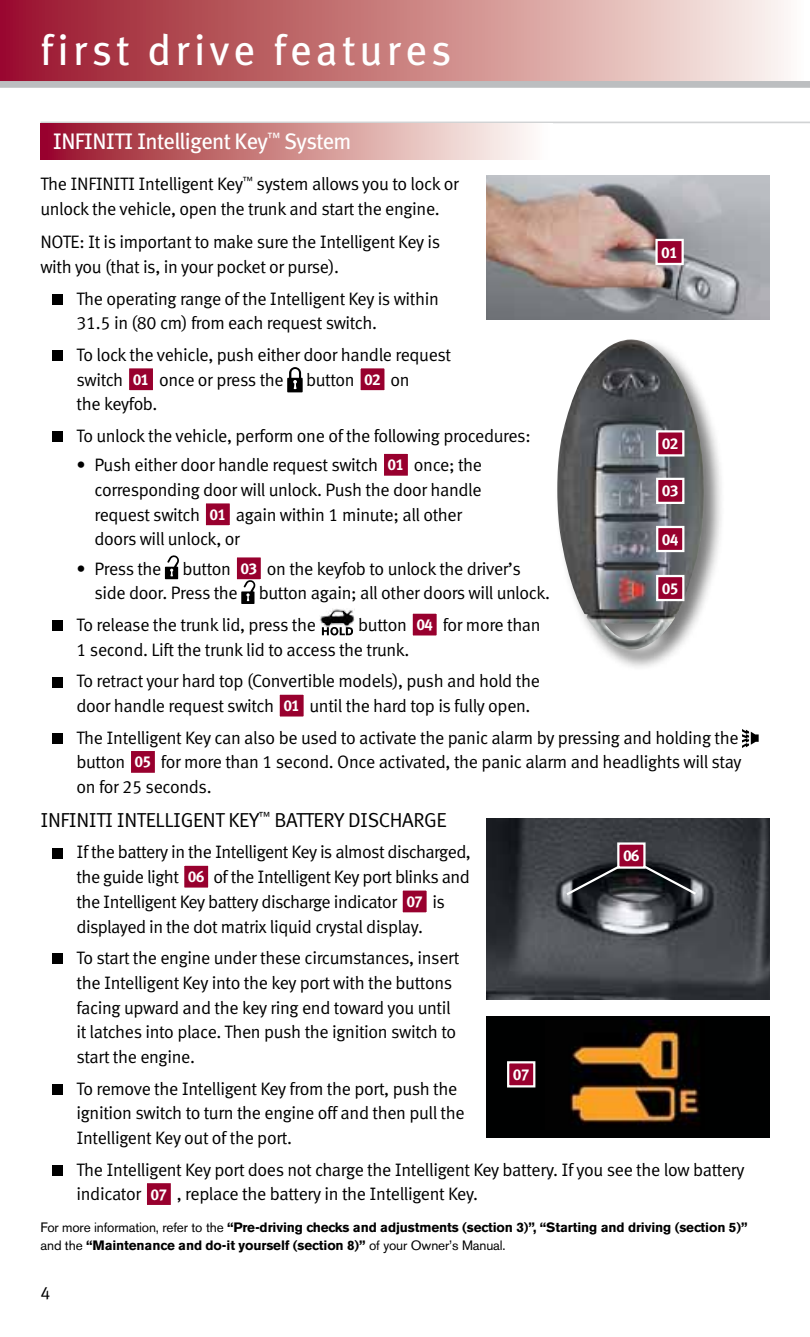
<style>
.page{position:relative;width:810px;height:1337px;background:#fff}
.page>*{position:absolute;margin:0;border:0;box-sizing:border-box;transform-origin:0 0}
.t1{font:42.75px "Infiniti Meta";letter-spacing:.095em;color:#fff}
.t2{font:22.5px "Infiniti Meta";letter-spacing:-.03em;color:#fff}
.t3{font:20.25px "Infiniti Meta Normal";letter-spacing:-.02em;color:#000}
.t4{font:18px/24.8px "Infiniti Meta Normal";letter-spacing:-.02em;color:#000}
.t5{font:700 15.75px "Infiniti Meta";letter-spacing:-.06em;color:#fff}
.t6{font:700 13.5px/18px "Akzidenz Grotesk BE";letter-spacing:-.01em;color:#000}
.s1{font-family:"Infiniti Meta";font-weight:700;font-size:15.75px;color:#fff}
.s2{font-weight:400}
</style>
<div class="page">
<div style="left:0;top:0;width:810px;height:81px;background:linear-gradient(to right,#981122,#fef8ed)"></div>
<div style="left:0;top:81px;width:810px;height:7px;background:#bcbec0"></div>
<div style="left:52px;top:294px;width:10px;height:11px;background:#000"></div>
<div style="left:52px;top:350px;width:10px;height:11px;background:#000"></div>
<div style="left:128px;top:367px;width:26px;height:24px;background:#98002e"></div>
<div style="left:127px;top:366px;width:28px;height:26px;border:2px solid #fff"></div>
<svg style="left:287px;top:367px;width:16px;height:25px"></svg>
<div style="left:359px;top:367px;width:27px;height:24px;background:#98002e"></div>
<div style="left:358px;top:366px;width:29px;height:26px;border:2px solid #fff"></div>
<div style="left:52px;top:431px;width:10px;height:11px;background:#000"></div>
<div style="left:383px;top:453px;width:26px;height:24px;background:#98002e"></div>
<div style="left:382px;top:451px;width:28px;height:27px;border:2px solid #fff"></div>
<div style="left:205px;top:502px;width:26px;height:24px;background:#98002e"></div>
<div style="left:204px;top:501px;width:28px;height:26px;border:2px solid #fff"></div>
<svg style="left:165px;top:555px;width:14px;height:24px"></svg>
<div style="left:236px;top:556px;width:26px;height:24px;background:#98002e"></div>
<div style="left:235px;top:555px;width:28px;height:26px;border:2px solid #fff"></div>
<svg style="left:241px;top:580px;width:14px;height:24px"></svg>
<div style="left:52px;top:620px;width:10px;height:11px;background:#000"></div>
<img style="left:320px;top:609px;width:34px;height:18px">
<svg style="left:322px;top:627px;width:31px;height:8px"></svg>
<div style="left:412px;top:612px;width:26px;height:24px;background:#98002e"></div>
<div style="left:411px;top:611px;width:28px;height:27px;border:2px solid #fff"></div>
<div style="left:52px;top:676px;width:10px;height:11px;background:#000"></div>
<div style="left:279px;top:693px;width:26px;height:24px;background:#98002e"></div>
<div style="left:278px;top:692px;width:28px;height:27px;border:2px solid #fff"></div>
<div style="left:52px;top:733px;width:10px;height:10px;background:#000"></div>
<svg style="left:742px;top:729px;width:17px;height:19px"></svg>
<div style="left:130px;top:750px;width:26px;height:24px;background:#98002e"></div>
<div style="left:129px;top:748px;width:28px;height:27px;border:2px solid #fff"></div>
<div style="left:52px;top:847px;width:10px;height:11px;background:#000"></div>
<div style="left:183px;top:864px;width:26px;height:24px;background:#98002e"></div>
<div style="left:182px;top:863px;width:28px;height:27px;border:2px solid #fff"></div>
<div style="left:402px;top:889px;width:26px;height:24px;background:#98002e"></div>
<div style="left:401px;top:888px;width:28px;height:26px;border:2px solid #fff"></div>
<div style="left:52px;top:953px;width:10px;height:11px;background:#000"></div>
<div style="left:52px;top:1084px;width:10px;height:10px;background:#000"></div>
<div style="left:52px;top:1165px;width:10px;height:10px;background:#000"></div>
<div style="left:146px;top:1182px;width:26px;height:24px;background:#98002e"></div>
<div style="left:145px;top:1180px;width:28px;height:27px;border:2px solid #fff"></div>
<hr style="left:40px;top:122px;width:770px;height:1px;background:#d1d3d4">
<div style="left:40px;top:123px;width:513px;height:36px;background:linear-gradient(to right,#991123,#fffffa)"></div>
<img style="left:486px;top:176px;width:284px;height:144px">
<div style="left:657px;top:240px;width:26px;height:24px;background:#98002e"></div>
<div style="left:655px;top:239px;width:29px;height:26px;border:2px solid #fff"></div>
<div style="left:555px;top:338px;width:171px;height:333px;background:#000;opacity:.53"></div>
<img style="left:557px;top:339px;width:149px;height:313px">
<div style="left:657px;top:431px;width:26px;height:24px;background:#98002e"></div>
<div style="left:656px;top:430px;width:28px;height:26px;border:2px solid #fff"></div>
<div style="left:657px;top:479px;width:26px;height:24px;background:#98002e"></div>
<div style="left:656px;top:478px;width:28px;height:26px;border:2px solid #fff"></div>
<div style="left:657px;top:527px;width:26px;height:24px;background:#98002e"></div>
<div style="left:656px;top:526px;width:28px;height:26px;border:2px solid #fff"></div>
<div style="left:657px;top:576px;width:26px;height:24px;background:#98002e"></div>
<div style="left:656px;top:575px;width:28px;height:26px;border:2px solid #fff"></div>
<img style="left:486px;top:818px;width:284px;height:181px">
<div style="left:618px;top:843px;width:26px;height:24px;background:#98002e"></div>
<div style="left:617px;top:842px;width:29px;height:26px;border:2px solid #fff"></div>
<div style="left:486px;top:1015px;width:284px;height:122px;background:#000101"></div>
<img style="left:570px;top:1020px;width:130px;height:105px">
<div style="left:508px;top:1062px;width:26px;height:24px;background:#98002e"></div>
<div style="left:507px;top:1061px;width:28px;height:26px;border:2px solid #fff"></div>
<svg style="left:564px;top:863px;width:58px;height:34px"></svg>
<svg style="left:641px;top:863px;width:58px;height:33px"></svg>
<h1 class="t1" style="left:40px;top:25px;width:413px">first drive features</h1>
<p class="t2" style="left:53px;top:128px;width:300px">INFINITI Intelligent Key<sup>™</sup> System</p>
<p class="t4" style="left:40px;top:171px;width:420px">The INFINITI Intelligent Key<sup>™</sup> system allows you to lock or unlock the vehicle, open the trunk and start the engine.</p>
<p class="t4" style="left:40px;top:229px;width:401px">NOTE: It is important to make sure the Intelligent Key is with you (that is, in your pocket or purse).</p>
<p class="t4" style="left:77px;top:286px;width:364px">The operating range of the Intelligent Key is within<br>31.5 in (80 cm) from each request switch.</p>
<p class="t4" style="left:77px;top:342px;width:376px">To lock the vehicle, push either door handle request switch <span class="s1">01</span> once or press the button <span class="s1">02</span> on<br>the keyfob.</p>
<p class="t4" style="left:77px;top:423px;width:456px">To unlock the vehicle, perform one of the following procedures:</p>
<p class="t4" style="left:95px;top:452px;width:389px;text-indent:-18px">• Push either door handle request switch <span class="s1">01</span> once; the corresponding door will unlock. Push the door handle request switch <span class="s1">01</span> again within 1 minute; all other doors will unlock, or</p>
<p class="t4" style="left:94px;top:556px;width:457px;text-indent:-18px">• Press the button <span class="s1">03</span> on the keyfob to unlock the driver’s side door. Press the button again; all other doors will unlock.</p>
<p class="t4" style="left:77px;top:612px;width:241px">To release the trunk lid, press the</p>
<p class="t5" style="left:661px;top:243px;width:18px">01</p>
<p class="t5" style="left:662px;top:434px;width:18px">02</p>
<p class="t5" style="left:662px;top:481px;width:18px">03</p>
<p class="t5" style="left:662px;top:530px;width:18px">04</p>
<p class="t5" style="left:662px;top:579px;width:18px">05</p>
<p class="t4" style="left:76px;top:612px;width:466px;text-indent:282px">button <span class="s1">04</span> for more than<br>1 second. Lift the trunk lid to access the trunk.</p>
<p class="t4" style="left:77px;top:668px;width:465px">To retract your hard top (Convertible models), push and hold the door handle request switch <span class="s1">01</span> until the hard top is fully open.</p>
<p class="t4" style="left:76px;top:724px;width:667px">The Intelligent Key can also be used to activate the panic alarm by pressing and holding the button <span class="s1">05</span> for more than 1 second. Once activated, the panic alarm and headlights will stay on for 25 seconds.</p>
<p class="t3" style="left:40px;top:808px;width:408px">INFINITI INTELLIGENT KEY<sup>™</sup> BATTERY DISCHARGE</p>
<p class="t4" style="left:76px;top:839px;width:396px">If the battery in the Intelligent Key is almost discharged, the guide light <span class="s1">06</span> of the Intelligent Key port blinks and the Intelligent Key battery discharge indicator <span class="s1">07</span> is displayed in the dot matrix liquid crystal display.</p>
<p class="t4" style="left:77px;top:945px;width:384px">To start the engine under these circumstances, insert the Intelligent Key into the key port with the buttons facing upward and the key ring end toward you until it latches into place. Then push the ignition switch to start the engine.</p>
<p class="t4" style="left:77px;top:1075px;width:390px">To remove the Intelligent Key from the port, push the ignition switch to turn the engine off and then pull the<br>Intelligent Key out of the port.</p>
<p class="t4" style="left:77px;top:1156px;width:670px">The Intelligent Key port does not charge the Intelligent Key battery. If you see the low battery indicator <span class="s1">07</span> , replace the battery in the Intelligent Key.</p>
<p class="t6" style="left:40px;top:1218px;width:708px"><span class="s2">For more information, refer to the</span> “Pre-driving checks and adjustments (section 3)”, “Starting and driving (section 5)” <span class="s2">and the</span> “Maintenance and do-it yourself (section 8)” <span class="s2">of your Owner’s Manual.</span></p>
<p class="t5" style="left:623px;top:846px;width:18px">06</p>
<p class="t5" style="left:513px;top:1065px;width:18px">07</p>
<p class="t4" style="left:40px;top:1280px;width:12px">4</p>
</div>
